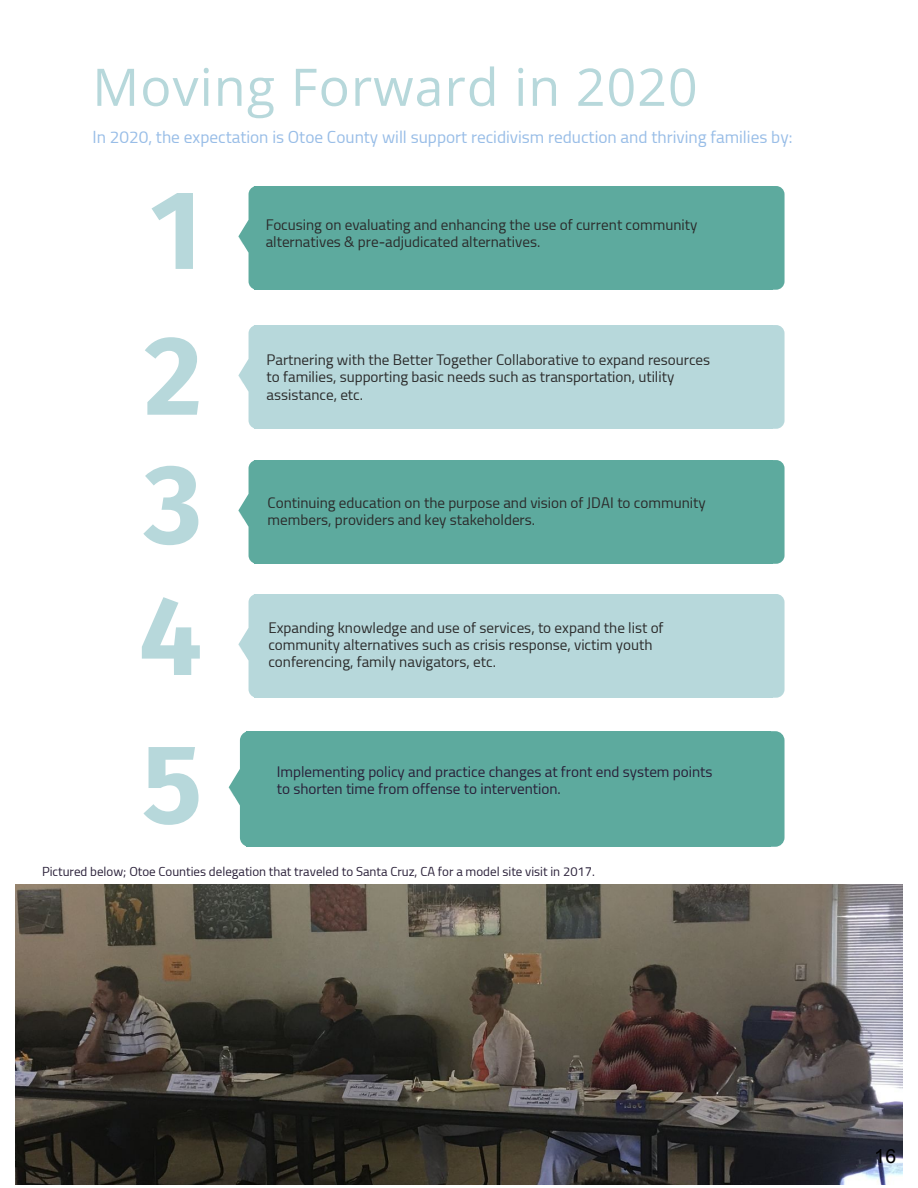
<style>
.page{position:relative;width:918px;height:1188px;background:#fff}
.page>*{position:absolute;margin:0;border:0;box-sizing:border-box;transform-origin:0 0}
.t1{font:700 112.35px/145.8px "Fira Sans";color:#b7d8db}
.t2{font:51.9px "Open Sans";letter-spacing:.02em;color:#b7d8db}
.t3{font:19.5px "Arial";color:#000}
.t4{font:17.25px "Titillium";color:#98bde7}
.t5{font:15.15px/17.2px "Titillium";color:#2b2b2b}
.t6{font:15.15px/17.2px "Titillium";color:#291f38}
.t7{font:12.9px "Titillium";color:#291f38}
</style>
<div class="page">
<img style="left:16px;top:885px;width:886px;height:300px">
<div style="left:254px;top:186px;width:518px;height:104px;background:#5daa9e"></div>
<svg style="left:772px;top:186px;width:13px;height:104px"></svg>
<svg style="left:238px;top:186px;width:16px;height:103px"></svg>
<div style="left:254px;top:325px;width:518px;height:104px;background:#b7d8db"></div>
<svg style="left:772px;top:325px;width:13px;height:104px"></svg>
<svg style="left:238px;top:325px;width:16px;height:103px"></svg>
<div style="left:254px;top:460px;width:518px;height:104px;background:#5daa9e"></div>
<svg style="left:772px;top:460px;width:13px;height:104px"></svg>
<svg style="left:238px;top:460px;width:16px;height:104px"></svg>
<div style="left:254px;top:594px;width:518px;height:104px;background:#b7d8db"></div>
<svg style="left:772px;top:594px;width:13px;height:104px"></svg>
<svg style="left:238px;top:594px;width:16px;height:103px"></svg>
<div style="left:246px;top:731px;width:525px;height:116px;background:#5daa9e"></div>
<svg style="left:771px;top:731px;width:14px;height:116px;background:#66afa3"></svg>
<svg style="left:229px;top:731px;width:17px;height:115px"></svg>
<h2 class="t2" style="left:92px;top:50px;width:607px">Moving Forward in 2020</h2>
<p class="t4" style="left:92px;top:124px;width:702px">In 2020, the expectation is Otoe County will support recidivism reduction and thriving families by:</p>
<h1 class="t1" style="left:144px;top:150px;width:59px">1<br>2</h1>
<h1 class="t1" style="left:139px;top:432px;width:65px;line-height:131.7px">3<br>4</h1>
<h1 class="t1" style="left:142px;top:704px;width:62px">5</h1>
<p class="t5" style="left:266px;top:216px;width:433px">Focusing on evaluating and enhancing the use of current community alternatives &amp; pre-adjudicated alternatives.</p>
<p class="t5" style="left:267px;top:351px;width:445px">Partnering with the Better Together Collaborative to expand resources to families, supporting basic needs such as transportation, utility assistance, etc.</p>
<p class="t5" style="left:268px;top:493px;width:440px">Continuing education on the purpose and vision of JDAI to community members, providers and key stakeholders.</p>
<p class="t5" style="left:268px;top:618px;width:397px">Expanding knowledge and use of services, to expand the list of community alternatives such as crisis response, victim youth conferencing, family navigators, etc.</p>
<p class="t6" style="left:277px;top:762px;width:437px">Implementing policy and practice changes at front end system points to shorten time from offense to intervention.</p>
<p class="t7" style="left:42px;top:862px;width:554px">Pictured below; Otoe Counties delegation that traveled to Santa Cruz, CA for a model site visit in 2017.</p>
<p class="t3" style="left:875px;top:1146px;width:23px">16</p>
</div>
